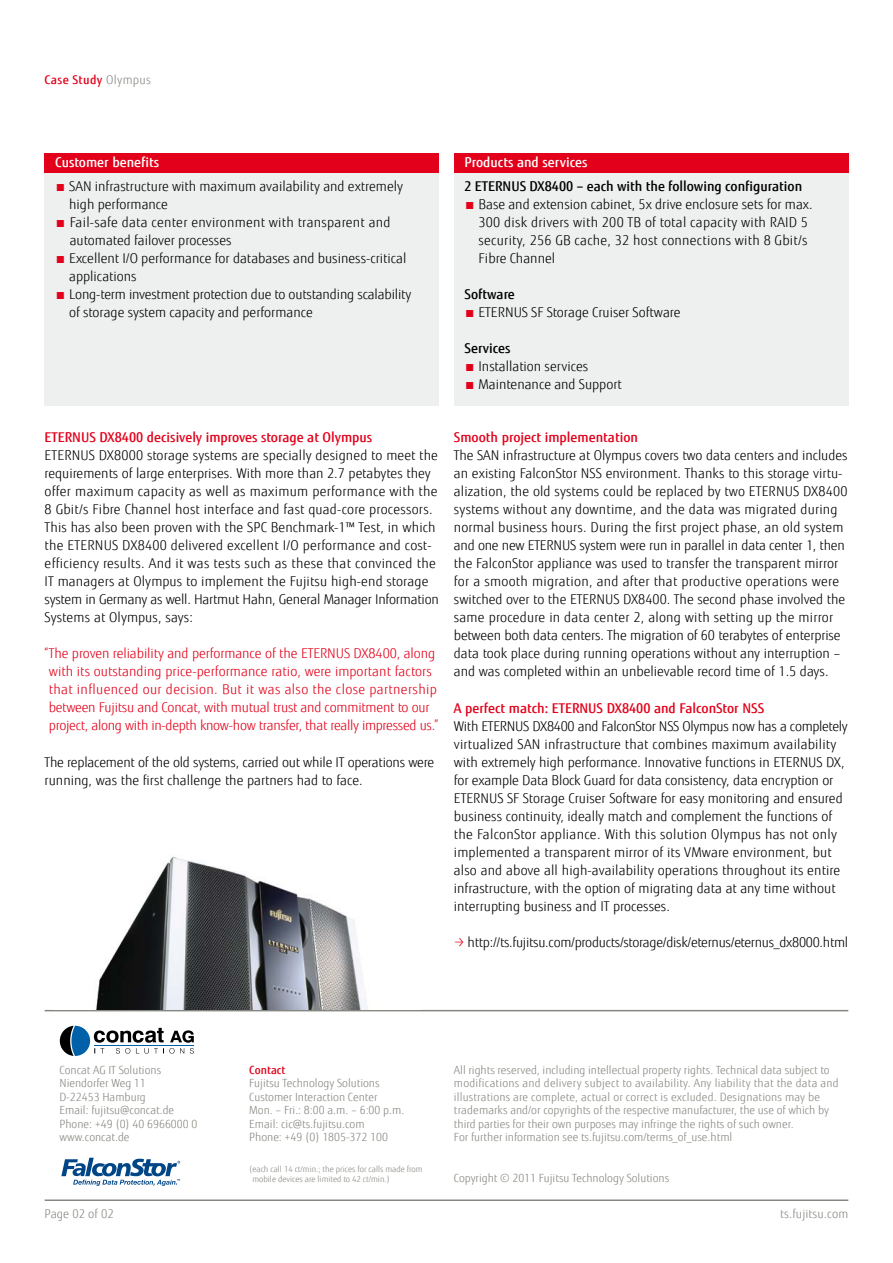
<style>
.page{position:relative;width:893px;height:1263px;background:#fff}
.page>*{position:absolute;margin:0;border:0;box-sizing:border-box;transform-origin:0 0}
.t1{font:300 13.5px/18px "Fujitsu Sans";color:#000}
.t2{font:300 13.5px/18px "Fujitsu Sans";letter-spacing:-.005em;color:#e2001a;text-align:center}
.t3{font:300 13.5px/18px "Fujitsu Sans";letter-spacing:.02em;color:#000}
.t4{font:500 13.5px "Fujitsu Sans";color:#e2001a}
.t5{font:300 13.5px "Fujitsu Sans";letter-spacing:-.02em;color:#000}
.t6{font:500 13.5px "Fujitsu Sans";color:#000}
.t7{font:500 13.5px "Fujitsu Sans";color:#fff}
.t8{font:300 12px "Fujitsu Sans";letter-spacing:.01em;color:#878781}
.t9{font:500 12px "Fujitsu Sans";letter-spacing:.03em;color:#e2001a}
.t10{font:300 11.25px/13.5px "Fujitsu Sans";color:#878781}
.t11{font:500 11.25px "Fujitsu Sans";color:#e2001a}
.t12{font:300 8.25px/9.8px "Fujitsu Sans";color:#878781}
.s1{font-weight:300;color:#878781}
.s2{color:#e2001a}
</style>
<div class="page">
<hr style="left:45px;top:1199px;width:803px;height:2px;background:#878781">
<div style="left:45px;top:153px;width:394px;height:253px;background:#eeefef"></div>
<div style="left:454px;top:153px;width:394px;height:253px;background:#eeefef"></div>
<hr style="left:45px;top:1010px;width:803px;height:1px;background:#878781">
<div style="left:45px;top:153px;width:394px;height:19px;background:#e2001a"></div>
<div style="left:454px;top:153px;width:394px;height:19px;background:#e2001a"></div>
<img style="left:96px;top:856px;width:272px;height:154px">
<svg style="left:60px;top:1026px;width:134px;height:30px"></svg>
<svg style="left:61px;top:1158px;width:119px;height:28px"></svg>
<p class="t9" style="left:45px;top:72px;width:108px">Case Study <span class="s1">Olympus</span></p>
<p class="t7" style="left:55px;top:154px;width:105px">Customer benefits</p>
<p class="t7" style="left:465px;top:154px;width:124px">Products and services</p>
<p class="t1" style="left:69px;top:177px;width:335px;text-indent:-14px"><span class="s2">■</span> SAN infrastructure with maximum availability and extremely high performance</p>
<p class="t3" style="left:70px;top:213px;width:322px;text-indent:-14px"><span class="s2">■</span> Fail-safe data center environment with transparent and automated failover processes</p>
<p class="t1" style="left:69px;top:249px;width:339px;text-indent:-14px"><span class="s2">■</span> Excellent I/O performance for databases and business-critical applications</p>
<p class="t1" style="left:69px;top:285px;width:344px;text-indent:-14px"><span class="s2">■</span> Long-term investment protection due to outstanding scalability of storage system capacity and performance</p>
<p class="t4" style="left:45px;top:429px;width:329px">ETERNUS DX8400 decisively improves storage at Olympus</p>
<p class="t1" style="left:45px;top:446px;width:396px">ETERNUS DX8000 storage systems are specially designed to meet the requirements of large enterprises. With more than 2.7 petabytes they offer maximum capacity as well as maximum performance with the 8 Gbit/s Fibre Channel host interface and fast quad-core processors.<br>This has also been proven with the SPC Benchmark-1™ Test, in which the ETERNUS DX8400 delivered excellent I/O performance and cost&shy;efficiency results. And it was tests such as these that convinced the IT managers at Olympus to implement the Fujitsu high-end storage system in Germany as well. Hartmut Hahn, General Manager Information Systems at Olympus, says:</p>
<p class="t2" style="left:45px;top:645px;width:395px">“The proven reliability and performance of the ETERNUS DX8400, along with its outstanding price-performance ratio, were important factors that influenced our decision. But it was also the close partnership between Fujitsu and Concat, with mutual trust and commitment to our project, along with in-depth know-how transfer, that really impressed us.”</p>
<p class="t1" style="left:45px;top:753px;width:391px">The replacement of the old systems, carried out while IT operations were running, was the first challenge the partners had to face.</p>
<p class="t6" style="left:465px;top:178px;width:339px">2 ETERNUS DX8400 – each with the following configuration</p>
<p class="t3" style="left:478px;top:195px;width:336px;text-indent:-14px"><span class="s2">■</span> Base and extension cabinet, 5x drive enclosure sets for max.<br>300 disk drivers with 200 TB of total capacity with RAID 5 security, 256 GB cache, 32 host connections with 8 Gbit/s Fibre Channel</p>
<p class="t6" style="left:465px;top:286px;width:52px">Software</p>
<p class="t1" style="left:465px;top:303px;width:217px"><span class="s2">■</span> ETERNUS SF Storage Cruiser Software</p>
<p class="t6" style="left:465px;top:340px;width:48px">Services</p>
<p class="t1" style="left:465px;top:357px;width:125px"><span class="s2">■</span> Installation services</p>
<p class="t1" style="left:465px;top:375px;width:159px"><span class="s2">■</span> Maintenance and Support</p>
<p class="t4" style="left:454px;top:429px;width:186px">Smooth project implementation</p>
<p class="t1" style="left:454px;top:446px;width:395px">The SAN infrastructure at Olympus covers two data centers and includes an existing FalconStor NSS environment. Thanks to this storage virtu&shy;alization, the old systems could be replaced by two ETERNUS DX8400 systems without any downtime, and the data was migrated during normal business hours. During the first project phase, an old system and one new ETERNUS system were run in parallel in data center 1, then the FalconStor appliance was used to transfer the transparent mirror for a smooth migration, and after that productive operations were switched over to the ETERNUS DX8400. The second phase involved the same procedure in data center 2, along with setting up the mirror between both data centers. The migration of 60 terabytes of enterprise data took place during running operations without any interruption – and was completed within an unbelievable record time of 1.5 days.</p>
<p class="t4" style="left:454px;top:699px;width:312px">A perfect match: ETERNUS DX8400 and FalconStor NSS</p>
<p class="t1" style="left:454px;top:717px;width:395px">With ETERNUS DX8400 and FalconStor NSS Olympus now has a completely virtualized SAN infrastructure that combines maximum availability with extremely high performance. Innovative functions in ETERNUS DX, for example Data Block Guard for data consistency, data encryption or ETERNUS SF Storage Cruiser Software for easy monitoring and ensured business continuity, ideally match and complement the functions of the FalconStor appliance. With this solution Olympus has not only implemented a transparent mirror of its VMware environment, but also and above all high-availability operations throughout its entire infrastructure, with the option of migrating data at any time without interrupting business and IT processes.</p>
<p class="t5" style="left:454px;top:934px;width:396px"><span class="s2">→</span> http://ts.fujitsu.com/products/storage/disk/eternus/eternus_dx8000.html</p>
<p class="t10" style="left:60px;top:1063px;width:139px">Concat AG IT Solutions<br>Niendorfer Weg 11<br>D-22453 Hamburg<br>Email: fujitsu@concat.de<br>Phone: +49 (0) 40 6966000 0 www.concat.de</p>
<p class="t8" style="left:45px;top:1207px;width:71px">Page 02 of 02</p>
<p class="t11" style="left:249px;top:1063px;width:38px">Contact</p>
<p class="t10" style="left:249px;top:1077px;width:157px">Fujitsu Technology Solutions<br>Customer Interaction Center<br>Mon. – Fri.: 8:00 a.m. – 6:00 p.m.<br>Email: cic@ts.fujitsu.com<br>Phone: +49 (0) 1805-372 100</p>
<p class="t12" style="left:252px;top:1164px;width:172px;text-indent:-3px">(each call 14 ct/min.; the prices for calls made from mobile devices are limited to 42 ct/min.)</p>
<p class="t10" style="left:454px;top:1063px;width:386px">All rights reserved, including intellectual property rights. Technical data subject to modifications and delivery subject to availability. Any liability that the data and illustrations are complete, actual or correct is excluded. Designations may be trademarks and/or copyrights of the respective manufacturer, the use of which by third parties for their own purposes may infringe the rights of such owner.<br>For further information see ts.fujitsu.com/terms_of_use.html</p>
<p class="t10" style="left:454px;top:1171px;width:217px">Copyright © 2011 Fujitsu Technology Solutions</p>
<p class="t8" style="left:780px;top:1207px;width:70px">ts.fujitsu.com</p>
</div>
